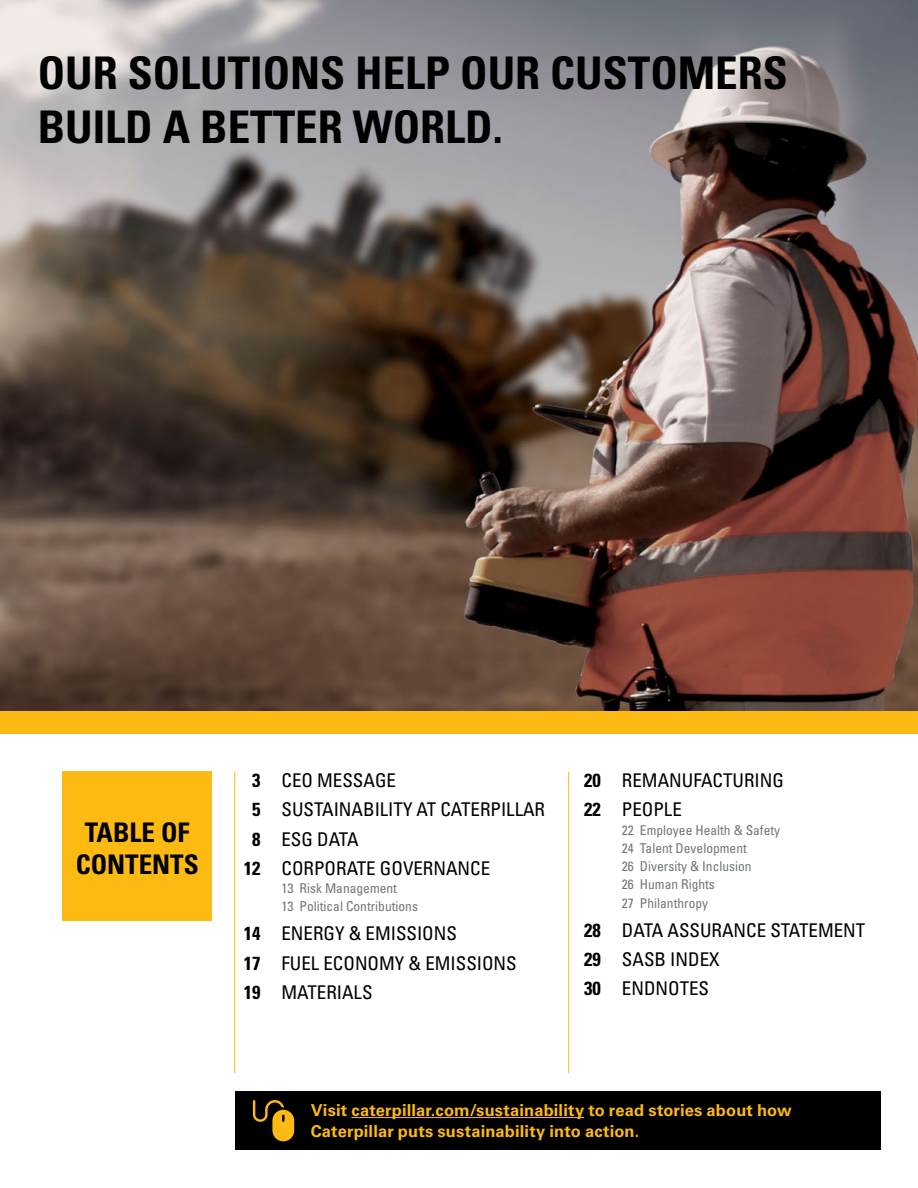
<style>
.page{position:relative;width:918px;height:1188px;background:#fff}
.page>*{position:absolute;margin:0;border:0;box-sizing:border-box;transform-origin:0 0}
.t1{font:700 condensed 45px/54px "Univers LT Std";color:#000}
.t2{font:700 condensed 27px/32.4px "Univers LT Std";color:#000;text-align:center}
.t3{font:condensed 18.9px/29.1px "Univers LT Std";color:#000}
.t4{font:700 16.5px/21.6px "Univers LT Std";letter-spacing:.01em;color:#fdba12}
.t5{font:condensed 13.5px/18.3px "Univers LT Std";color:#6f777a}
.s1{font-weight:700}
</style>
<div class="page">
<div style="left:235px;top:1091px;width:645px;height:59px;background:#000"></div>
<hr style="left:351px;top:1117px;width:233px;height:1px;background:#fdba12">
<img style="left:0;top:0;width:918px;height:711px">
<hr style="left:568px;top:772px;width:1px;height:301px;background:#fdba12">
<hr style="left:234px;top:772px;width:1px;height:301px;background:#fdba12">
<div style="left:63px;top:772px;width:149px;height:149px;background:#fdba12"></div>
<div style="left:0;top:711px;width:918px;height:23px;background:#fdba12"></div>
<svg style="left:253px;top:1100px;width:41px;height:41px"></svg>
<h1 class="t1" style="left:38px;top:46px;width:752px">OUR SOLUTIONS HELP OUR CUSTOMERS<br>BUILD A BETTER WORLD.</h1>
<h2 class="t2" style="left:76px;top:816px;width:125px">TABLE OF<br>CONTENTS</h2>
<p class="t3" style="left:252px;top:766px;width:145px"><span class="s1">3</span> CEO MESSAGE</p>
<p class="t3" style="left:252px;top:795px;width:294px"><span class="s1">5</span> SUSTAINABILITY AT CATERPILLAR</p>
<p class="t3" style="left:252px;top:824px;width:108px"><span class="s1">8</span> ESG DATA</p>
<p class="t3" style="left:244px;top:853px;width:248px"><span class="s1">12</span> CORPORATE GOVERNANCE</p>
<p class="t5" style="left:282px;top:879px;width:138px">13 Risk Management<br>13 Political Contributions</p>
<p class="t3" style="left:244px;top:919px;width:275px"><span class="s1">14</span> ENERGY &amp; EMISSIONS<br><span class="s1">17</span> FUEL ECONOMY &amp; EMISSIONS<br><span class="s1">19</span> MATERIALS</p>
<p class="t3" style="left:584px;top:766px;width:201px"><span class="s1">20</span> REMANUFACTURING<br><span class="s1">22</span> PEOPLE</p>
<p class="t5" style="left:622px;top:821px;width:160px">22 Employee Health &amp; Safety<br>24 Talent Development<br>26 Diversity &amp; Inclusion<br>26 Human Rights<br>27 Philanthropy</p>
<p class="t3" style="left:584px;top:915px;width:283px"><span class="s1">28</span> DATA ASSURANCE STATEMENT<br><span class="s1">29</span> SASB INDEX<br><span class="s1">30</span> ENDNOTES</p>
<p class="t4" style="left:311px;top:1099px;width:483px">Visit caterpillar.com/sustainability to read stories about how<br>Caterpillar puts sustainability into action.</p>
</div>
